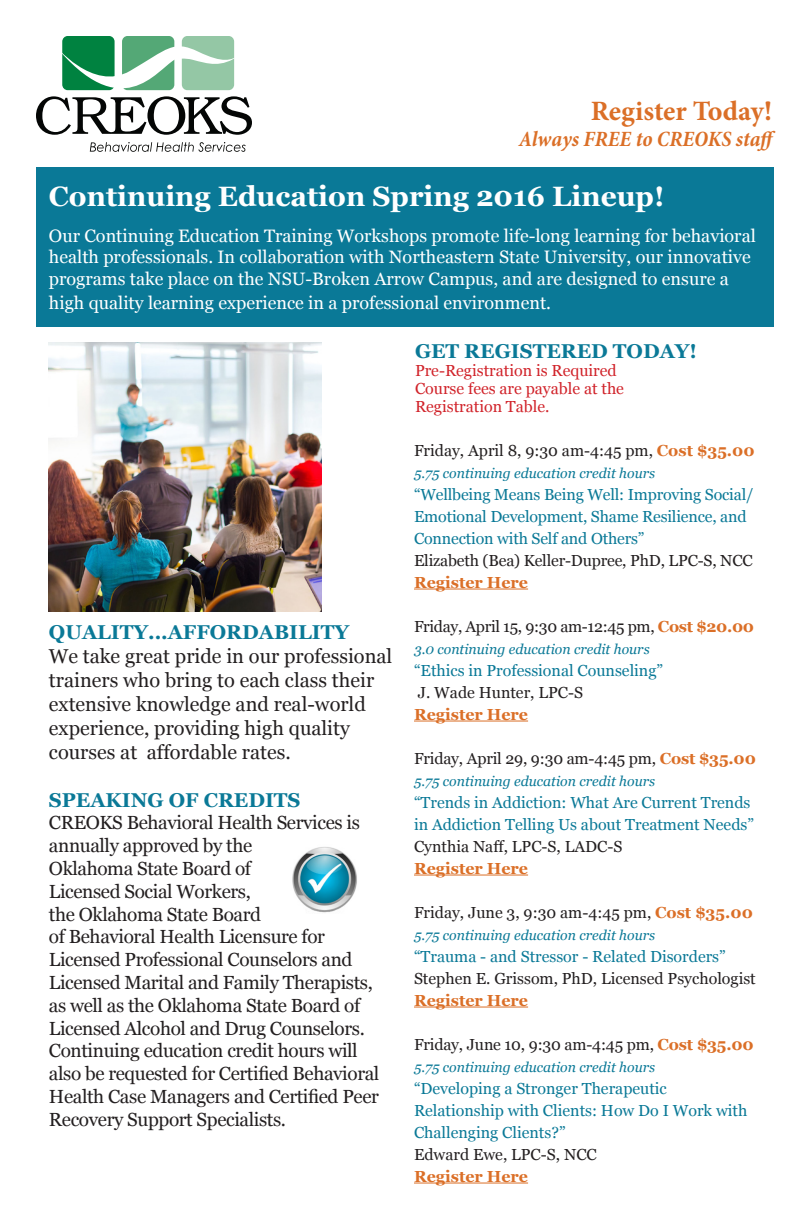
<style>
.page{position:relative;width:792px;height:1224px;background:#fff}
.page>*{position:absolute;margin:0;border:0;box-sizing:border-box;transform-origin:0 0}
.t1{font:700 28px "Georgia";color:#fff}
.t2{font:700 28px "Minion Pro";letter-spacing:-.005em;color:#db6f27}
.t3{font:italic 700 condensed 22px "Minion Pro";color:#db6f27}
.t4{font:20px/24px "Georgia";color:#231f20}
.t5{font:700 20px "Georgia";color:#0a7997}
.t6{font:19px/22.8px "Georgia";letter-spacing:-.02em;color:#231f20}
.t7{font:18px/21.6px "Georgia";color:#fff}
.t8{font:16px/22px "Georgia";color:#0a7997}
.t9{font:16px "Georgia";color:#231f20}
.t10{font:16px/18px "Georgia";color:#d1232a}
.t11{font:700 16px "Georgia";color:#db6f27}
.t12{font:16px "Georgia";letter-spacing:-.02em;color:#231f20}
.t13{font:italic 14px "Georgia";color:#0a7997}
.s1{font-weight:700;color:#db6f27}
</style>
<div class="page">
<div style="left:62px;top:36px;width:53px;height:54px;background:#008240;border-radius:6px"></div>
<div style="left:122px;top:36px;width:52px;height:54px;background:#54a876;border-radius:6px"></div>
<div style="left:182px;top:36px;width:52px;height:54px;background:#94c7a5;border-radius:6px"></div>
<svg style="left:36px;top:40px;width:216px;height:95px"></svg>
<svg style="left:90px;top:142px;width:156px;height:10px"></svg>
<div style="left:36px;top:168px;width:738px;height:159px;background:#0a7997"></div>
<img style="left:49px;top:343px;width:273px;height:269px">
<hr style="left:414px;top:589px;width:114px;height:1px;background:#db6f27">
<hr style="left:414px;top:721px;width:114px;height:1px;background:#db6f27">
<hr style="left:414px;top:875px;width:114px;height:1px;background:#db6f27">
<hr style="left:414px;top:1007px;width:114px;height:1px;background:#db6f27">
<hr style="left:414px;top:1183px;width:114px;height:1px;background:#db6f27">
<img style="left:292px;top:847px;width:65px;height:66px">
<p class="t2" style="left:591px;top:91px;width:183px">Register Today!</p>
<p class="t3" style="left:519px;top:124px;width:261px">Always FREE to CREOKS staff</p>
<p class="t1" style="left:49px;top:178px;width:617px">Continuing Education Spring 2016 Lineup!</p>
<p class="t7" style="left:49px;top:225px;width:708px">Our Continuing Education Training Workshops promote life-long learning for behavioral health professionals. In collaboration with Northeastern State University, our innovative programs take place on the NSU-Broken Arrow Campus, and are designed to ensure a</p>
<p class="t7" style="left:49px;top:292px;width:504px">high quality learning experience in a professional environment.</p>
<p class="t5" style="left:49px;top:619px;width:302px">QUALITY...AFFORDABILITY</p>
<p class="t4" style="left:49px;top:644px;width:345px">We take great pride in our professional trainers who bring to each class their extensive knowledge and real-world experience, providing high quality courses at affordable rates.</p>
<p class="t5" style="left:49px;top:787px;width:253px">SPEAKING OF CREDITS</p>
<p class="t6" style="left:49px;top:812px;width:332px">CREOKS Behavioral Health Services is annually approved by the<br>Oklahoma State Board of<br>Licensed Social Workers,<br>the Oklahoma State Board<br>of Behavioral Health Licensure for Licensed Professional Counselors and Licensed Marital and Family Therapists, as well as the Oklahoma State Board of Licensed Alcohol and Drug Counselors.<br>Continuing education credit hours will also be requested for Certified Behavioral Health Case Managers and Certified Peer Recovery Support Specialists.</p>
<p class="t5" style="left:415px;top:338px;width:284px">GET REGISTERED TODAY!</p>
<p class="t10" style="left:415px;top:362px;width:211px">Pre-Registration is Required<br>Course fees are payable at the<br>Registration Table.</p>
<p class="t9" style="left:414px;top:440px;width:342px">Friday, April 8, 9:30 am-4:45 pm, <span class="s1">Cost $35.00</span></p>
<p class="t13" style="left:414px;top:464px;width:243px">5.75 continuing education credit hours</p>
<p class="t8" style="left:414px;top:483px;width:341px">“Wellbeing Means Being Well: Improving Social/<br>Emotional Development, Shame Resilience, and<br>Connection with Self and Others”</p>
<p class="t9" style="left:414px;top:550px;width:340px">Elizabeth (Bea) Keller-Dupree, PhD, LPC-S, NCC</p>
<p class="t11" style="left:414px;top:572px;width:116px">Register Here</p>
<p class="t12" style="left:414px;top:616px;width:342px">Friday, April 15, 9:30 am-12:45 pm, <span class="s1">Cost $20.00</span></p>
<p class="t13" style="left:414px;top:640px;width:237px">3.0 continuing education credit hours</p>
<p class="t8" style="left:414px;top:659px;width:251px">“Ethics in Professional Counseling”</p>
<p class="t9" style="left:418px;top:682px;width:167px">J. Wade Hunter, LPC-S</p>
<p class="t11" style="left:414px;top:704px;width:116px">Register Here</p>
<p class="t9" style="left:414px;top:748px;width:343px">Friday, April 29, 9:30 am-4:45 pm, <span class="s1">Cost $35.00</span></p>
<p class="t13" style="left:414px;top:772px;width:243px">5.75 continuing education credit hours</p>
<p class="t8" style="left:414px;top:791px;width:342px">“Trends in Addiction: What Are Current Trends in Addiction Telling Us about Treatment Needs”</p>
<p class="t9" style="left:414px;top:836px;width:210px">Cynthia Naff, LPC-S, LADC-S</p>
<p class="t11" style="left:414px;top:858px;width:116px">Register Here</p>
<p class="t9" style="left:414px;top:902px;width:340px">Friday, June 3, 9:30 am-4:45 pm, <span class="s1">Cost $35.00</span></p>
<p class="t13" style="left:414px;top:926px;width:243px">5.75 continuing education credit hours</p>
<p class="t8" style="left:414px;top:945px;width:313px">“Trauma - and Stressor - Related Disorders”</p>
<p class="t9" style="left:414px;top:968px;width:343px">Stephen E. Grissom, PhD, Licensed Psychologist</p>
<p class="t11" style="left:414px;top:990px;width:116px">Register Here</p>
<p class="t9" style="left:414px;top:1034px;width:341px">Friday, June 10, 9:30 am-4:45 pm, <span class="s1">Cost $35.00</span></p>
<p class="t13" style="left:414px;top:1058px;width:243px">5.75 continuing education credit hours</p>
<p class="t8" style="left:414px;top:1077px;width:335px">“Developing a Stronger Therapeutic<br>Relationship with Clients: How Do I Work with<br>Challenging Clients?”</p>
<p class="t9" style="left:414px;top:1144px;width:184px">Edward Ewe, LPC-S, NCC</p>
<p class="t11" style="left:414px;top:1166px;width:116px">Register Here</p>
</div>
